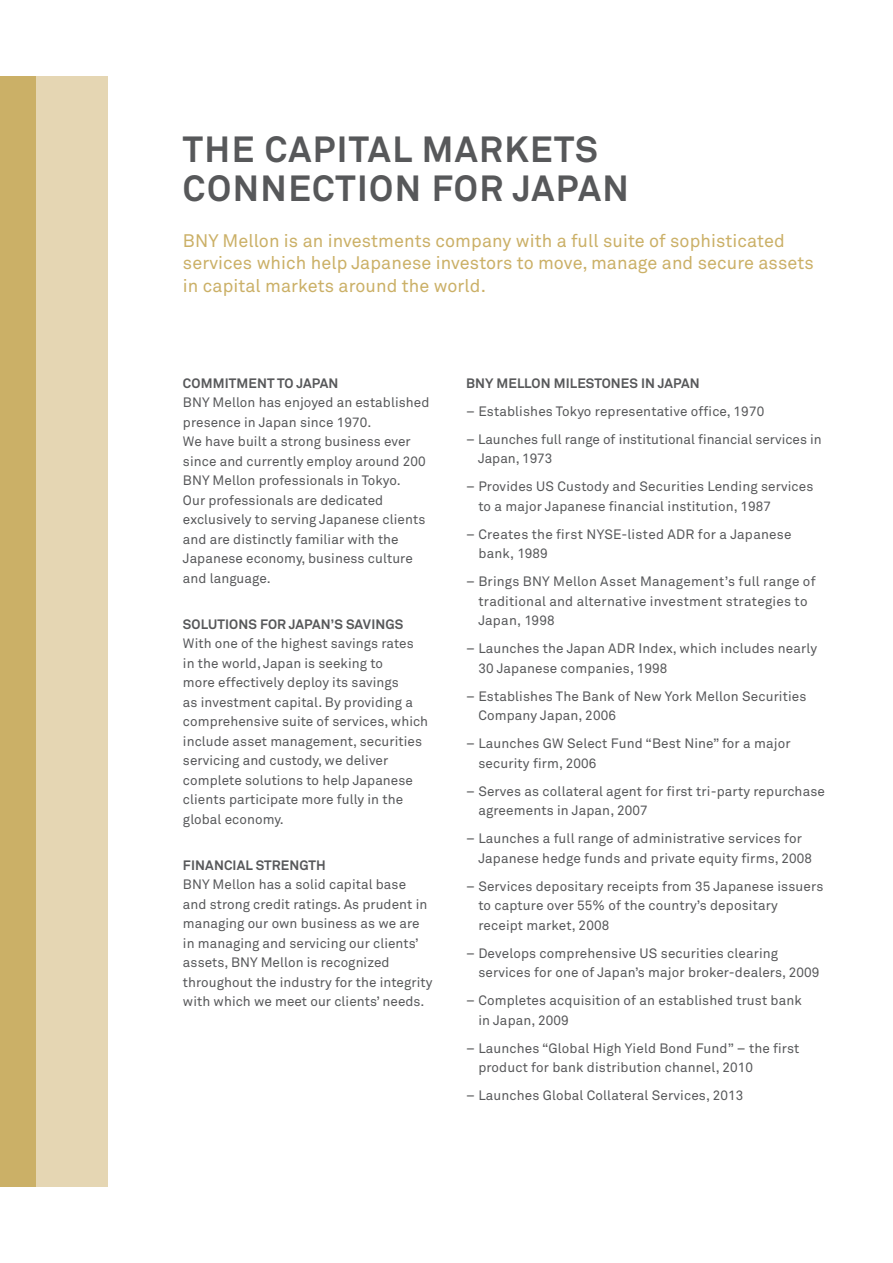
<style>
.page{position:relative;width:893px;height:1263px;background:#fff}
.page>*{position:absolute;margin:0;border:0;box-sizing:border-box;transform-origin:0 0}
.t1{font:700 36px/39px "Akkurat Pro";letter-spacing:.04em;color:#57585a}
.t2{font:18px/22.5px "Akkurat Pro";letter-spacing:.005em;color:#cbb067}
.t3{font:13.5px/19.5px "Akkurat Pro";letter-spacing:.005em;color:#57585a}
.t4{font:700 13.5px "Akkurat Pro";letter-spacing:.01em;color:#57585a}
</style>
<div class="page">
<div style="left:0;top:76px;width:37px;height:1111px;background:#cbb067"></div>
<div style="left:37px;top:76px;width:71px;height:1111px;background:#e5d6b3"></div>
<h1 class="t1" style="left:183px;top:130px;width:447px">THE CAPITAL MARKETS<br>CONNECTION FOR JAPAN</h1>
<h4 class="t2" style="left:183px;top:230px;width:632px">BNY Mellon is an investments company with a full suite of sophisticated services which help Japanese investors to move, manage and secure assets in capital markets around the world.</h4>
<h5 class="t4" style="left:183px;top:375px;width:157px">COMMITMENT TO JAPAN</h5>
<p class="t3" style="left:183px;top:393px;width:248px">BNY Mellon has enjoyed an established presence in Japan since 1970.<br>We have built a strong business ever since and currently employ around 200<br>BNY Mellon professionals in Tokyo.<br>Our professionals are dedicated exclusively to serving Japanese clients and are distinctly familiar with the Japanese economy, business culture and language.</p>
<h5 class="t4" style="left:183px;top:616px;width:222px">SOLUTIONS FOR JAPAN’S SAVINGS</h5>
<p class="t3" style="left:183px;top:634px;width:247px">With one of the highest savings rates in the world, Japan is seeking to<br>more effectively deploy its savings<br>as investment capital. By providing a comprehensive suite of services, which include asset management, securities servicing and custody, we deliver complete solutions to help Japanese clients participate more fully in the global economy.</p>
<h5 class="t4" style="left:183px;top:857px;width:144px">FINANCIAL STRENGTH</h5>
<p class="t3" style="left:183px;top:875px;width:251px">BNY Mellon has a solid capital base and strong credit ratings. As prudent in managing our own business as we are in managing and servicing our clients’ assets, BNY Mellon is recognized throughout the industry for the integrity with which we meet our clients’ needs.</p>
<h5 class="t4" style="left:466px;top:375px;width:235px">BNY MELLON MILESTONES IN JAPAN</h5>
<p class="t3" style="left:466px;top:402px;width:300px">– Establishes Tokyo representative office, 1970</p>
<p class="t3" style="left:478px;top:430px;width:345px;text-indent:-12px">– Launches full range of institutional financial services in<br>Japan, 1973</p>
<p class="t3" style="left:478px;top:477px;width:337px;text-indent:-12px">– Provides US Custody and Securities Lending services to a major Japanese financial institution, 1987</p>
<p class="t3" style="left:478px;top:525px;width:315px;text-indent:-12px">– Creates the first NYSE-listed ADR for a Japanese bank, 1989</p>
<p class="t3" style="left:478px;top:572px;width:339px;text-indent:-12px">– Brings BNY Mellon Asset Management’s full range of traditional and alternative investment strategies to<br>Japan, 1998</p>
<p class="t3" style="left:478px;top:639px;width:340px;text-indent:-12px">– Launches the Japan ADR Index, which includes nearly<br>30 Japanese companies, 1998</p>
<p class="t3" style="left:478px;top:687px;width:330px;text-indent:-12px">– Establishes The Bank of New York Mellon Securities<br>Company Japan, 2006</p>
<p class="t3" style="left:478px;top:734px;width:314px;text-indent:-12px">– Launches GW Select Fund “Best Nine” for a major security firm, 2006</p>
<p class="t3" style="left:478px;top:782px;width:348px;text-indent:-12px">– Serves as collateral agent for first tri-party repurchase agreements in Japan, 2007</p>
<p class="t3" style="left:478px;top:829px;width:335px;text-indent:-12px">– Launches a full range of administrative services for<br>Japanese hedge funds and private equity firms, 2008</p>
<p class="t3" style="left:478px;top:877px;width:346px;text-indent:-12px">– Services depositary receipts from 35 Japanese issuers to capture over 55% of the country’s depositary receipt market, 2008</p>
<p class="t3" style="left:478px;top:944px;width:343px;text-indent:-12px">– Develops comprehensive US securities clearing services for one of Japan’s major broker-dealers, 2009</p>
<p class="t3" style="left:478px;top:991px;width:325px;text-indent:-12px">– Completes acquisition of an established trust bank in Japan, 2009</p>
<p class="t3" style="left:478px;top:1039px;width:323px;text-indent:-12px">– Launches “Global High Yield Bond Fund” – the first product for bank distribution channel, 2010</p>
<p class="t3" style="left:466px;top:1086px;width:279px">– Launches Global Collateral Services, 2013</p>
</div>
